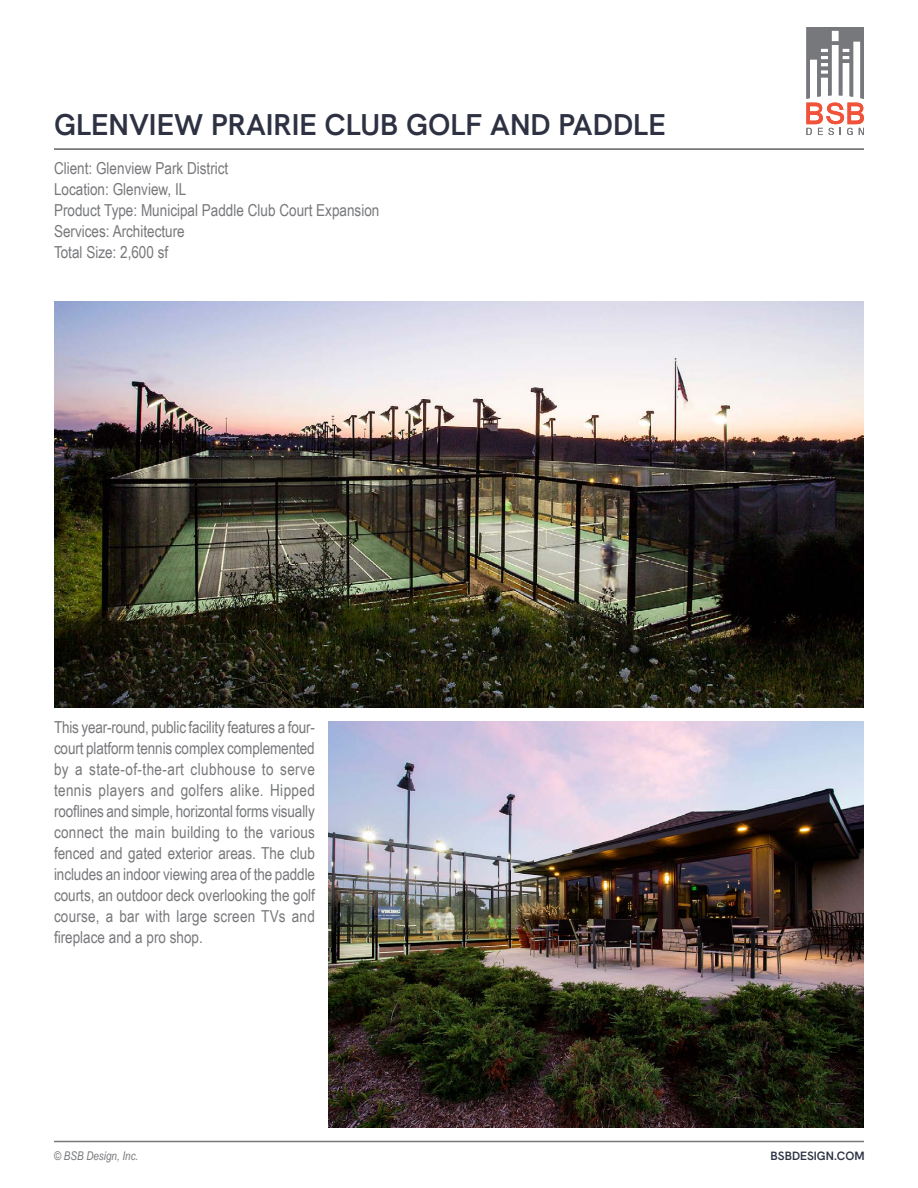
<style>
.page{position:relative;width:918px;height:1188px;background:#fff}
.page>*{position:absolute;margin:0;border:0;box-sizing:border-box;transform-origin:0 0}
.t1{font:600 30px "Hanken Grotesk";color:#2d3142}
.t2{font:16.5px/21px "Arial Narrow";color:#77787b}
.t3{font:italic 12px "Arial Narrow";color:#77787b}
.t4{font:600 12px "Hanken Grotesk";color:#2d3142}
</style>
<div class="page">
<img style="left:54px;top:302px;width:810px;height:406px">
<img style="left:328px;top:721px;width:536px;height:406px">
<hr style="left:54px;top:1141px;width:810px;height:1px;background:#77787b">
<hr style="left:54px;top:148px;width:810px;height:2px;background:#77787b">
<svg style="left:806px;top:27px;width:58px;height:108px"></svg>
<h1 class="t1" style="left:54px;top:105px;width:613px">GLENVIEW PRAIRIE CLUB GOLF AND PADDLE</h1>
<p class="t2" style="left:54px;top:157px;width:327px">Client: Glenview Park District<br>Location: Glenview, IL<br>Product Type: Municipal Paddle Club Court Expansion<br>Services: Architecture<br>Total Size: 2,600 sf</p>
<p class="t2" style="left:54px;top:716px;width:263px;text-align:justify">This year-round, public facility features a four&shy;court platform tennis complex complemented by a state-of-the-art clubhouse to serve tennis players and golfers alike. Hipped rooflines and simple, horizontal forms visually connect the main building to the various fenced and gated exterior areas. The club includes an indoor viewing area of the paddle courts, an outdoor deck overlooking the golf course, a bar with large screen TVs and fireplace and a pro shop.</p>
<p class="t3" style="left:54px;top:1148px;width:86px">© BSB Design, Inc.</p>
<p class="t4" style="left:771px;top:1149px;width:96px">BSBDESIGN.COM</p>
</div>
